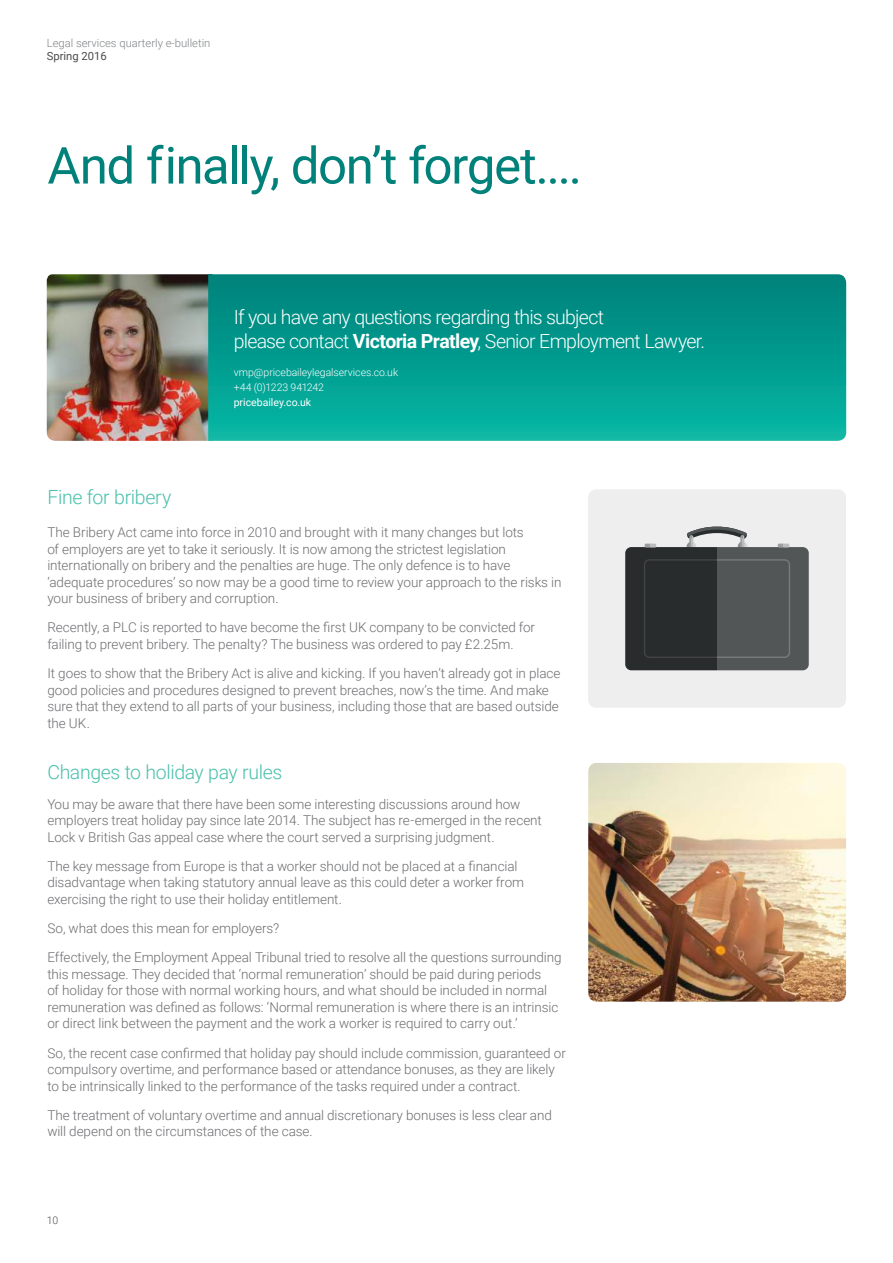
<style>
.page{position:relative;width:893px;height:1263px;background:#fff}
.page>*{position:absolute;margin:0;border:0;box-sizing:border-box;transform-origin:0 0}
.t1{font:51px "Roboto";letter-spacing:-.03em;color:#00827a}
.t2{font:300 19.5px/24px "Roboto";letter-spacing:-.04em;color:#fff}
.t3{font:300 19.5px "Roboto";letter-spacing:-.02em;color:#48bfac}
.t4{font:300 13.5px/16.5px "Roboto";letter-spacing:-.005em;color:#6c6d70}
.t5{font:300 11.25px "Roboto";color:#808285}
.t6{font:11.25px "Roboto";color:#4b4c4d}
.t7{font:300 10.5px/15px "Roboto";letter-spacing:-.005em;color:#fff}
.t8{font:10.5px "Roboto";color:#fff}
.t9{font:300 10.5px "Roboto";color:#4b4c4d}
.s1{font-weight:700}
</style>
<div class="page">
<img style="left:47px;top:274px;width:161px;height:167px">
<svg style="left:208px;top:274px;width:638px;height:167px;background:#039c8f"></svg>
<div style="left:588px;top:489px;width:258px;height:219px;background:#eeeeef;border-radius:8px"></div>
<svg style="left:625px;top:527px;width:184px;height:143px;background:#545758"></svg>
<img style="left:588px;top:763px;width:258px;height:239px">
<p class="t5" style="left:47px;top:35px;width:165px">Legal services quarterly e-bulletin</p>
<p class="t6" style="left:47px;top:48px;width:62px">Spring 2016</p>
<h1 class="t1" style="left:47px;top:130px;width:536px">And finally, don’t forget....</h1>
<h2 class="t2" style="left:234px;top:304px;width:473px">If you have any questions regarding this subject<br>please contact <span class="s1">Victoria Pratley</span>, Senior Employment Lawyer.</h2>
<p class="t7" style="left:234px;top:364px;width:166px">vmp@pricebaileylegalservices.co.uk +44 (0)1223 941242</p>
<p class="t8" style="left:234px;top:395px;width:79px">pricebailey.co.uk</p>
<h2 class="t3" style="left:47px;top:483px;width:126px">Fine for bribery</h2>
<p class="t4" style="left:47px;top:523px;width:516px">The Bribery Act came into force in 2010 and brought with it many changes but lots<br>of employers are yet to take it seriously. It is now among the strictest legislation internationally on bribery and the penalties are huge. The only defence is to have ‘adequate procedures’ so now may be a good time to review your approach to the risks in your business of bribery and corruption.</p>
<p class="t4" style="left:47px;top:619px;width:489px">Recently, a PLC is reported to have become the first UK company to be convicted for failing to prevent bribery. The penalty? The business was ordered to pay £2.25m.</p>
<p class="t4" style="left:47px;top:664px;width:515px">It goes to show that the Bribery Act is alive and kicking. If you haven’t already got in place good policies and procedures designed to prevent breaches, now’s the time. And make sure that they extend to all parts of your business, including those that are based outside the UK.</p>
<h2 class="t3" style="left:47px;top:759px;width:236px">Changes to holiday pay rules</h2>
<p class="t4" style="left:47px;top:795px;width:496px">You may be aware that there have been some interesting discussions around how employers treat holiday pay since late 2014. The subject has re-emerged in the recent<br>Lock v British Gas appeal case where the court served a surprising judgment.</p>
<p class="t4" style="left:47px;top:857px;width:478px">The key message from Europe is that a worker should not be placed at a financial disadvantage when taking statutory annual leave as this could deter a worker from exercising the right to use their holiday entitlement.</p>
<p class="t4" style="left:47px;top:913px;width:516px;line-height:29.2px">So, what does this mean for employers?<br>Effectively, the Employment Appeal Tribunal tried to resolve all the questions surrounding</p>
<p class="t4" style="left:47px;top:965px;width:512px">this message. They decided that ‘normal remuneration’ should be paid during periods<br>of holiday for those with normal working hours, and what should be included in normal remuneration was defined as follows: ‘Normal remuneration is where there is an intrinsic or direct link between the payment and the work a worker is required to carry out.’</p>
<p class="t4" style="left:47px;top:1044px;width:520px">So, the recent case confirmed that holiday pay should include commission, guaranteed or compulsory overtime, and performance based or attendance bonuses, as they are likely to be intrinsically linked to the performance of the tasks required under a contract.</p>
<p class="t4" style="left:47px;top:1106px;width:506px">The treatment of voluntary overtime and annual discretionary bonuses is less clear and will depend on the circumstances of the case.</p>
<p class="t9" style="left:47px;top:1213px;width:13px">10</p>
</div>
